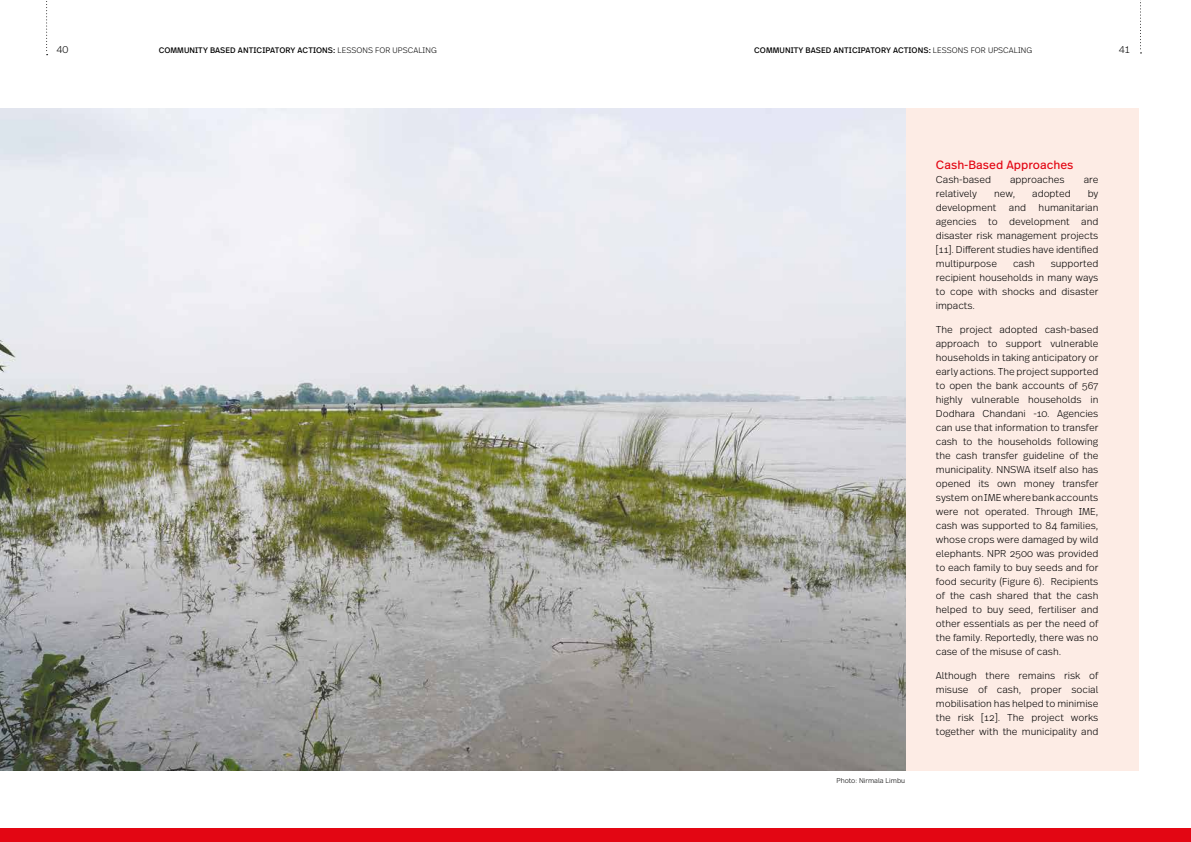
<style>
.page{position:relative;width:1191px;height:842px;background:#fff}
.page>*{position:absolute;margin:0;border:0;box-sizing:border-box;transform-origin:0 0}
.t1{font:12px "Real Text OT";color:#e30613}
.t2{font:300 10px/14px "Real Text OT";color:#000;text-align:justify}
.t3{font:8px "Real Text OT";letter-spacing:.01em;color:#000}
.t4{font:300 7px "Real Text OT";color:#000}
.s1{font-weight:300}
</style>
<div class="page">
<div style="left:0;top:828px;width:1191px;height:14px;background:#e30613"></div>
<svg style="left:46px;top:1px;width:2px;height:54px"></svg>
<svg style="left:1140px;top:0;width:1px;height:53px"></svg>
<div style="left:900px;top:108px;width:238px;height:662px;background:#fdece5"></div>
<img style="left:0;top:108px;width:905px;height:663px">
<p class="t2" style="left:56px;top:43px;width:14px">40</p>
<p class="t3" style="left:159px;top:46px;width:280px">COMMUNITY BASED ANTICIPATORY ACTIONS: <span class="s1">LESSONS FOR UPSCALING</span></p>
<p class="t3" style="left:754px;top:46px;width:280px">COMMUNITY BASED ANTICIPATORY ACTIONS: <span class="s1">LESSONS FOR UPSCALING</span></p>
<p class="t2" style="left:1118px;top:43px;width:12px">41</p>
<p class="t4" style="left:836px;top:776px;width:70px">Photo: Nirmala Limbu</p>
<p class="t1" style="left:936px;top:157px;width:139px">Cash-Based Approaches</p>
<p class="t2" style="left:936px;top:172px;width:57px">Cash-based</p>
<p class="t2" style="left:1010px;top:172px;width:56px">approaches</p>
<p class="t2" style="left:1083px;top:172px;width:16px">are</p>
<p class="t2" style="left:936px;top:186px;width:43px">relatively</p>
<p class="t2" style="left:994px;top:186px;width:23px">new,</p>
<p class="t2" style="left:1032px;top:186px;width:40px">adopted</p>
<p class="t2" style="left:1087px;top:186px;width:12px">by</p>
<p class="t2" style="left:936px;top:200px;width:62px">development</p>
<p class="t2" style="left:1009px;top:200px;width:19px">and</p>
<p class="t2" style="left:936px;top:200px;width:164px;text-indent:103px">humanitarian agencies to development and disaster risk management projects [11]. Different studies have identified multipurpose</p>
<p class="t2" style="left:936px;top:256px;width:164px;text-indent:115px">supported recipient households in many ways to cope with shocks and disaster impacts.</p>
<p class="t2" style="left:936px;top:322px;width:164px">The project adopted cash-based approach to support vulnerable households in taking anticipatory or early actions. The project supported to open the bank accounts of 567 highly vulnerable households in Dodhara Chandani -10. Agencies can use that information to transfer cash to the households following the cash transfer guideline of the municipality. NNSWA itself also has opened its own money transfer system on IME where bank accounts were not operated. Through IME, cash was supported to 84 families, whose crops were damaged by wild elephants. NPR 2500 was provided to each family to buy seeds and for food security (Figure 6). Recipients of the cash shared that the cash helped to buy seed, fertiliser and other essentials as per the need of the family. Reportedly, there was no case of the misuse of cash.</p>
<p class="t2" style="left:936px;top:668px;width:164px">Although there remains risk of misuse of cash, proper social mobilisation has helped to minimise the risk [12]. The project works together with the municipality and</p>
<p class="t2" style="left:1013px;top:256px;width:23px">cash</p>
</div>
